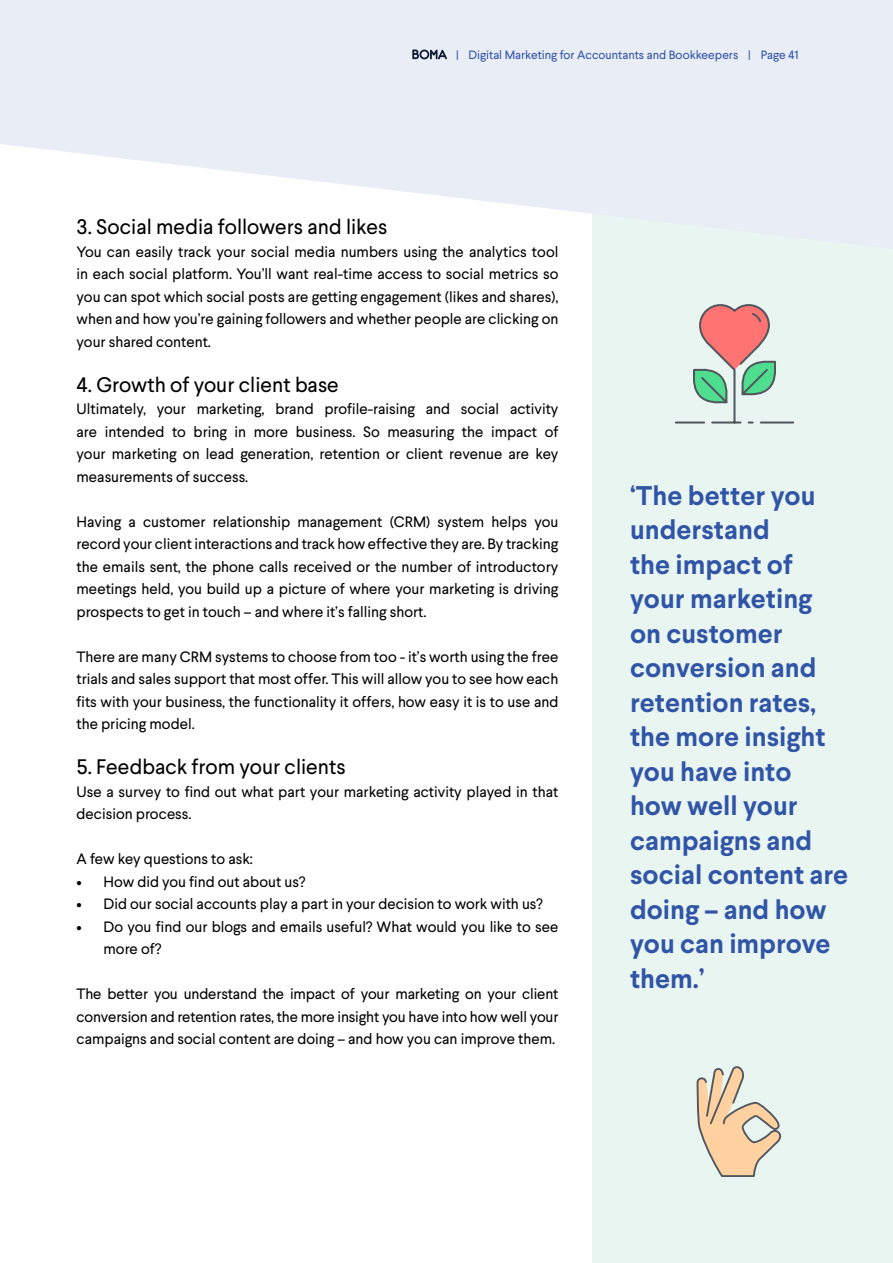
<style>
.page{position:relative;width:893px;height:1263px;background:#fff}
.page>*{position:absolute;margin:0;border:0;box-sizing:border-box;transform-origin:0 0}
.t1{font:700 27px/34.5px "Larsseit";color:#3155a6}
.t2{font:21px "Larsseit";color:#000}
.t3{font:15px/22.5px "Larsseit";color:#000;text-align:justify}
.t4{font:12px "Larsseit";color:#3155a6}
</style>
<div class="page">
<div style="left:592px;top:0;width:301px;height:1263px;background:#e8f5f1"></div>
<svg style="left:0;top:0;width:592px;height:214px;fill:#e9edf6"></svg>
<svg style="left:696px;top:1066px;width:86px;height:111px"></svg>
<svg style="left:674px;top:304px;width:121px;height:120px"></svg>
<svg style="left:412px;top:50px;width:35px;height:9px"></svg>
<p class="t4" style="left:456px;top:47px;width:344px">| Digital Marketing for Accountants and Bookkeepers | Page 41</p>
<h2 class="t2" style="left:77px;top:213px;width:312px">3. Social media followers and likes</h2>
<p class="t3" style="left:77px;top:240px;width:483px">You can easily track your social media numbers using the analytics tool in each social platform. You’ll want real-time access to social metrics so you can spot which social posts are getting engagement (likes and shares), when and how you’re gaining followers and whether people are clicking on your shared content.</p>
<h2 class="t2" style="left:77px;top:371px;width:264px">4. Growth of your client base</h2>
<p class="t3" style="left:77px;top:397px;width:483px">Ultimately, your marketing, brand profile-raising and social activity are intended to bring in more business. So measuring the impact of your marketing on lead generation, retention or client revenue are key measurements of success.</p>
<p class="t3" style="left:77px;top:510px;width:483px">Having a customer relationship management (CRM) system helps you record your client interactions and track how effective they are. By tracking the emails sent, the phone calls received or the number of introductory meetings held, you build up a picture of where your marketing is driving prospects to get in touch – and where it’s falling short.</p>
<p class="t3" style="left:77px;top:645px;width:483px">There are many CRM systems to choose from too - it’s worth using the free trials and sales support that most offer. This will allow you to see how each fits with your business, the functionality it offers, how easy it is to use and the pricing model.</p>
<h2 class="t2" style="left:77px;top:753px;width:271px">5. Feedback from your clients</h2>
<p class="t3" style="left:77px;top:780px;width:483px">Use a survey to find out what part your marketing activity played in that decision process.</p>
<p class="t3" style="left:77px;top:847px;width:178px">A few key questions to ask:</p>
<p class="t3" style="left:77px;top:870px;width:230px">• How did you find out about us?</p>
<p class="t3" style="left:77px;top:892px;width:468px">• Did our social accounts play a part in your decision to work with us?</p>
<p class="t3" style="left:104px;top:915px;width:456px;text-indent:-27px">• Do you find our blogs and emails useful? What would you like to see more of?</p>
<p class="t3" style="left:77px;top:982px;width:483px">The better you understand the impact of your marketing on your client conversion and retention rates, the more insight you have into how well your campaigns and social content are doing – and how you can improve them.</p>
<h1 class="t1" style="left:630px;top:478px;width:220px">‘The better you understand<br>the impact of your marketing on customer conversion and retention rates, the more insight you have into how well your campaigns and social content are doing – and how you can improve them.’</h1>
</div>
